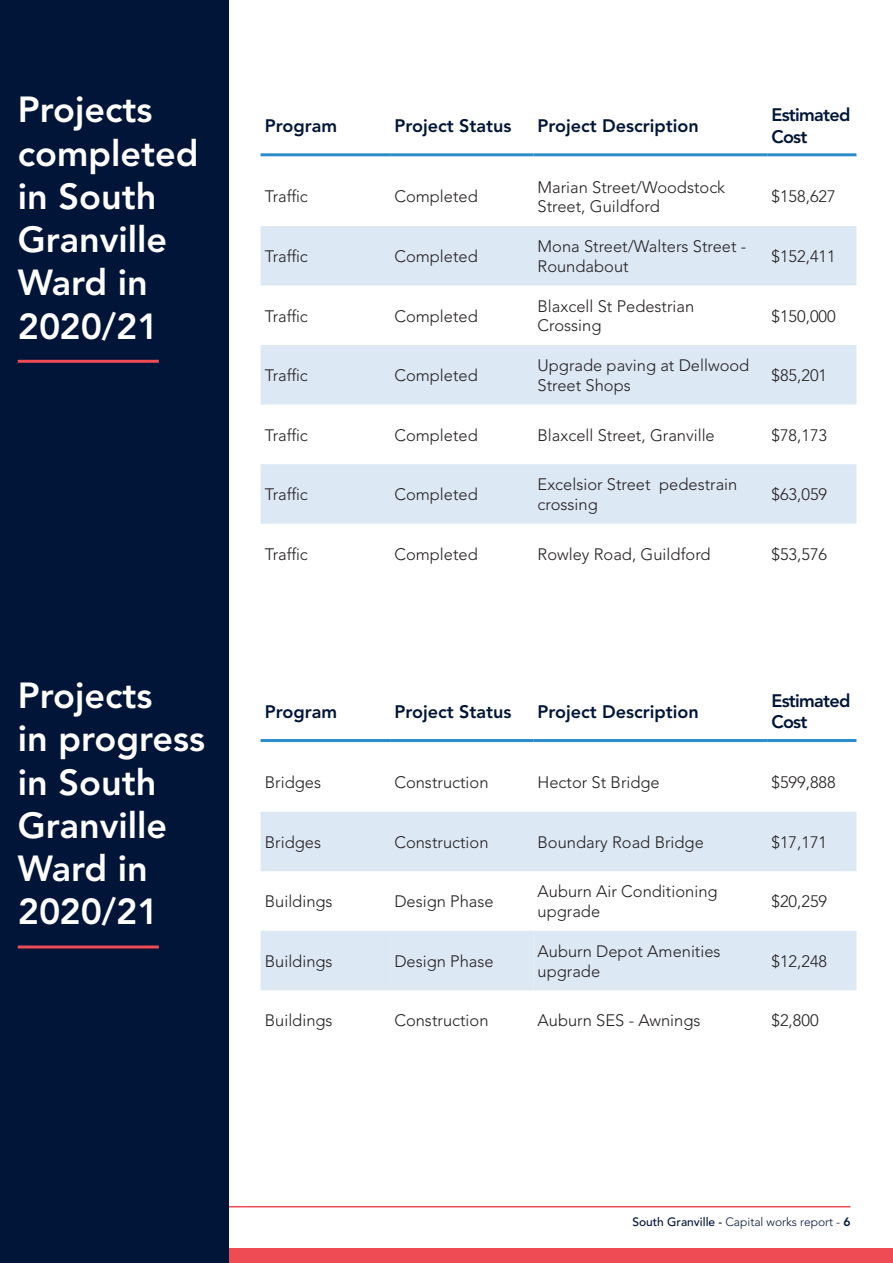
<style>
.page{position:relative;width:893px;height:1263px;background:#fff}
.page>*{position:absolute;margin:0;border:0;box-sizing:border-box;transform-origin:0 0}
.headers{font:800 36px/43.2px "Avenir LT Pro";color:#fff}
.Body{font:800 18px "Avenir LT Pro";color:#001537}
.Body-2{font:800 18px/21.6px "Avenir LT Pro";letter-spacing:-.04em;color:#001537}
.Body-3{font:300 16.5px/19.8px "Avenir LT Pro";color:#231f20}
.t1{font:300 12px "Avenir LT Pro";color:#001537}
.s1{font-weight:500}
.s2{font-weight:800}
</style>
<div class="page">
<hr style="left:43px;top:1206px;width:807px;height:1px;background:#ef4b55">
<div style="left:0;top:1248px;width:893px;height:15px;background:#ef4b55"></div>
<div style="left:0;top:0;width:228px;height:1263px;background:#001537"></div>
<svg style="left:261px;top:226px;width:595px;height:298px;fill:#dde8f5"></svg>
<hr style="left:261px;top:153px;width:129px;height:3px;background:#2a8ccb">
<hr style="left:390px;top:153px;width:143px;height:3px;background:#2a8ccb">
<hr style="left:533px;top:153px;width:234px;height:3px;background:#2a8ccb">
<hr style="left:767px;top:153px;width:89px;height:3px;background:#2a8ccb">
<hr style="left:18px;top:945px;width:141px;height:3px;background:#ef4b55">
<div style="left:261px;top:812px;width:595px;height:59px;background:#dde8f5"></div>
<div style="left:261px;top:931px;width:595px;height:59px;background:#dde8f5"></div>
<hr style="left:261px;top:739px;width:129px;height:3px;background:#2a8ccb">
<hr style="left:390px;top:739px;width:143px;height:3px;background:#2a8ccb">
<hr style="left:533px;top:739px;width:234px;height:3px;background:#2a8ccb">
<hr style="left:767px;top:739px;width:89px;height:3px;background:#2a8ccb">
<hr style="left:18px;top:360px;width:141px;height:3px;background:#ef4b55">
<p class="headers" style="left:18px;top:89px;width:182px">Projects completed in South<br>Granville<br>Ward in<br>2020/21</p>
<p class="headers" style="left:18px;top:674px;width:189px">Projects<br>in progress in South<br>Granville<br>Ward in<br>2020/21</p>
<p class="Body" style="left:265px;top:115px;width:74px">Program</p>
<p class="Body" style="left:394px;top:115px;width:118px">Project Status</p>
<p class="Body" style="left:538px;top:115px;width:163px">Project Description</p>
<p class="Body-2" style="left:771px;top:104px;width:80px">Estimated<br>Cost</p>
<p class="Body-3" style="left:265px;top:187px;width:45px">Traffic</p>
<p class="Body-3" style="left:394px;top:187px;width:85px">Completed</p>
<p class="Body-3" style="left:538px;top:177px;width:189px">Marian Street/Woodstock<br>Street, Guildford</p>
<p class="Body-3" style="left:771px;top:187px;width:66px">$158,627</p>
<p class="Body-3" style="left:265px;top:246px;width:45px">Traffic</p>
<p class="Body-3" style="left:394px;top:246px;width:85px">Completed</p>
<p class="Body-3" style="left:538px;top:237px;width:210px">Mona Street/Walters Street -<br>Roundabout</p>
<p class="Body-3" style="left:771px;top:246px;width:66px">$152,411</p>
<p class="Body-3" style="left:265px;top:306px;width:45px">Traffic</p>
<p class="Body-3" style="left:394px;top:306px;width:85px">Completed</p>
<p class="Body-3" style="left:538px;top:296px;width:158px">Blaxcell St Pedestrian<br>Crossing</p>
<p class="Body-3" style="left:771px;top:306px;width:66px">$150,000</p>
<p class="Body-3" style="left:265px;top:366px;width:45px">Traffic</p>
<p class="Body-3" style="left:394px;top:366px;width:85px">Completed</p>
<p class="Body-3" style="left:538px;top:356px;width:213px">Upgrade paving at Dellwood<br>Street Shops</p>
<p class="Body-3" style="left:771px;top:366px;width:57px">$85,201</p>
<p class="Body-3" style="left:265px;top:425px;width:45px">Traffic</p>
<p class="Body-3" style="left:394px;top:425px;width:85px">Completed</p>
<p class="Body-3" style="left:538px;top:425px;width:179px">Blaxcell Street, Granville</p>
<p class="Body-3" style="left:771px;top:425px;width:57px">$78,173</p>
<p class="Body-3" style="left:265px;top:485px;width:45px">Traffic</p>
<p class="Body-3" style="left:394px;top:485px;width:85px">Completed</p>
<p class="Body-3" style="left:538px;top:475px;width:201px">Excelsior Street pedestrain crossing</p>
<p class="Body-3" style="left:771px;top:485px;width:57px">$63,059</p>
<p class="Body-3" style="left:265px;top:544px;width:45px">Traffic</p>
<p class="Body-3" style="left:394px;top:544px;width:85px">Completed</p>
<p class="Body-3" style="left:538px;top:544px;width:175px">Rowley Road, Guildford</p>
<p class="Body-3" style="left:771px;top:544px;width:57px">$53,576</p>
<p class="Body" style="left:265px;top:701px;width:74px">Program</p>
<p class="Body" style="left:394px;top:701px;width:118px">Project Status</p>
<p class="Body" style="left:538px;top:701px;width:163px">Project Description</p>
<p class="Body-2" style="left:771px;top:690px;width:80px">Estimated<br>Cost</p>
<p class="Body-3" style="left:265px;top:773px;width:58px">Bridges</p>
<p class="Body-3" style="left:394px;top:773px;width:96px">Construction</p>
<p class="Body-3" style="left:538px;top:773px;width:124px">Hector St Bridge</p>
<p class="Body-3" style="left:771px;top:773px;width:66px">$599,888</p>
<p class="Body-3" style="left:265px;top:832px;width:58px">Bridges</p>
<p class="Body-3" style="left:394px;top:832px;width:96px">Construction</p>
<p class="Body-3" style="left:538px;top:832px;width:168px">Boundary Road Bridge</p>
<p class="Body-3" style="left:771px;top:832px;width:57px">$17,171</p>
<p class="Body-3" style="left:265px;top:892px;width:69px">Buildings</p>
<p class="Body-3" style="left:394px;top:892px;width:101px">Design Phase</p>
<p class="Body-3" style="left:538px;top:882px;width:182px">Auburn Air Conditioning upgrade</p>
<p class="Body-3" style="left:771px;top:892px;width:57px">$20,259</p>
<p class="Body-3" style="left:265px;top:951px;width:69px">Buildings</p>
<p class="Body-3" style="left:394px;top:951px;width:101px">Design Phase</p>
<p class="Body-3" style="left:538px;top:941px;width:185px">Auburn Depot Amenities upgrade</p>
<p class="Body-3" style="left:771px;top:951px;width:57px">$12,248</p>
<p class="Body-3" style="left:265px;top:1011px;width:69px">Buildings</p>
<p class="Body-3" style="left:394px;top:1011px;width:96px">Construction</p>
<p class="Body-3" style="left:538px;top:1011px;width:164px">Auburn SES - Awnings</p>
<p class="Body-3" style="left:771px;top:1011px;width:49px">$2,800</p>
<p class="t1" style="left:632px;top:1215px;width:220px"><span class="s1">South Granville -</span> Capital works report - <span class="s2">6</span></p>
</div>
